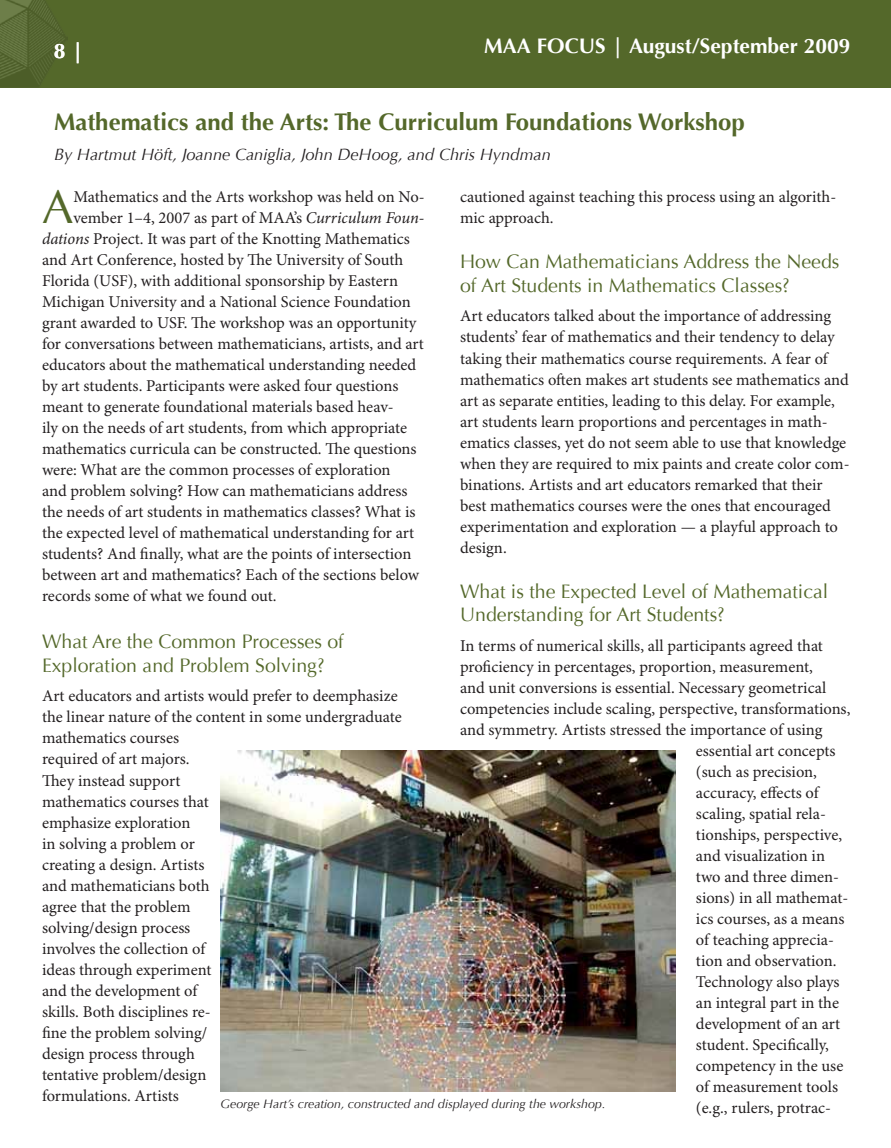
<style>
.page{position:relative;width:891px;height:1148px;background:#fff}
.page>*{position:absolute;margin:0;border:0;box-sizing:border-box;transform-origin:0 0}
.t1{font:47.1px "Optima";color:#54682a}
.t2{font:700 24px "Optima";color:#54682a}
.t3{font:700 21px "Optima";color:#fff}
.t4{font:19.5px/23.4px "Optima";color:#54682a}
.t5{font:16.5px/21px "Minion Pro";color:#231f20}
.t6{font:italic 16.5px "Optima";color:#231f20}
.t7{font:italic 12.45px "Optima";color:#231f20}
.s1{font-style:italic}
</style>
<div class="page">
<div style="left:0;top:0;width:891px;height:88px;background:#54682a"></div>
<img style="left:0;top:0;width:68px;height:87px">
<img style="left:220px;top:750px;width:456px;height:341px">
<p class="t3" style="left:54px;top:39px;width:32px">8 |</p>
<p class="t3" style="left:484px;top:34px;width:368px">MAA FOCUS | August/September 2009</p>
<h2 class="t2" style="left:54px;top:108px;width:692px">Mathematics and the Arts: The Curriculum Foundations Workshop</h2>
<p class="t6" style="left:54px;top:144px;width:498px">By Hartmut Höft, Joanne Caniglia, John DeHoog, and Chris Hyndman</p>
<h1 class="t1" style="left:42px;top:180px;width:33px">A</h1>
<p class="t5" style="left:73px;top:187px;width:353px">Mathematics and the Arts workshop was held on No-</p>
<p class="t5" style="left:460px;top:187px;width:378px">cautioned against teaching this process using an algorith&shy;mic approach.</p>
<p class="t4" style="left:460px;top:250px;width:381px">How Can Mathematicians Address the Needs of Art Students in Mathematics Classes?</p>
<p class="t5" style="left:460px;top:306px;width:391px">Art educators talked about the importance of addressing students’ fear of mathematics and their tendency to delay taking their mathematics course requirements. A fear of mathematics often makes art students see mathematics and art as separate entities, leading to this delay. For example, art students learn proportions and percentages in math&shy;ematics classes, yet do not seem able to use that knowledge when they are required to mix paints and create color com&shy;binations. Artists and art educators remarked that their best mathematics courses were the ones that encouraged experimentation and exploration — a playful approach to design.</p>
<p class="t4" style="left:460px;top:579px;width:370px">What is the Expected Level of Mathematical<br>Understanding for Art Students?</p>
<p class="t5" style="left:460px;top:636px;width:364px">In terms of numerical skills, all participants agreed that</p>
<p class="t5" style="left:460px;top:657px;width:354px">proficiency in percentages, proportion, measurement,</p>
<p class="t5" style="left:460px;top:678px;width:368px">and unit conversions is essential. Necessary geometrical</p>
<p class="t5" style="left:460px;top:699px;width:392px">competencies include scaling, perspective, transformations,</p>
<p class="t5" style="left:460px;top:720px;width:364px">and symmetry. Artists stressed the importance of using</p>
<p class="t5" style="left:696px;top:741px;width:141px">essential art concepts</p>
<p class="t5" style="left:696px;top:762px;width:123px">(such as precision,</p>
<p class="t5" style="left:696px;top:783px;width:124px">accuracy, effects of</p>
<p class="t5" style="left:696px;top:804px;width:131px">scaling, spatial rela-</p>
<p class="t5" style="left:696px;top:825px;width:148px">tionships, perspective,</p>
<p class="t5" style="left:696px;top:846px;width:131px">and visualization in</p>
<p class="t5" style="left:696px;top:867px;width:145px">two and three dimen-</p>
<p class="t5" style="left:696px;top:888px;width:154px">sions) in all mathemat-</p>
<p class="t5" style="left:696px;top:909px;width:150px">ics courses, as a means</p>
<p class="t5" style="left:696px;top:930px;width:139px">of teaching apprecia-</p>
<p class="t5" style="left:696px;top:951px;width:142px">tion and observation.</p>
<p class="t5" style="left:696px;top:972px;width:145px">Technology also plays</p>
<p class="t5" style="left:696px;top:993px;width:145px">an integral part in the</p>
<p class="t5" style="left:696px;top:1014px;width:146px">development of an art</p>
<p class="t5" style="left:696px;top:1035px;width:135px">student. Specifically,</p>
<p class="t5" style="left:696px;top:1056px;width:149px">competency in the use</p>
<p class="t5" style="left:696px;top:1077px;width:144px">of measurement tools</p>
<p class="t5" style="left:696px;top:1098px;width:137px">(e.g., rulers, protrac-</p>
<p class="t5" style="left:73px;top:208px;width:352px">vember 1–4, 2007 as part of MAA’s <span class="s1">Curriculum Foun-</span></p>
<p class="t5" style="left:42px;top:229px;width:369px"><span class="s1">dations</span> Project. It was part of the Knotting Mathematics</p>
<p class="t5" style="left:42px;top:250px;width:363px">and Art Conference, hosted by The University of South</p>
<p class="t5" style="left:42px;top:271px;width:358px">Florida (USF), with additional sponsorship by Eastern</p>
<p class="t5" style="left:42px;top:292px;width:370px">Michigan University and a National Science Foundation</p>
<p class="t5" style="left:42px;top:313px;width:376px">grant awarded to USF. The workshop was an opportunity</p>
<p class="t5" style="left:42px;top:334px;width:383px">for conversations between mathematicians, artists, and art</p>
<p class="t5" style="left:42px;top:355px;width:376px">educators about the mathematical understanding needed</p>
<p class="t5" style="left:42px;top:376px;width:358px">by art students. Participants were asked four questions</p>
<p class="t5" style="left:42px;top:397px;width:353px">meant to generate foundational materials based heav-</p>
<p class="t5" style="left:42px;top:418px;width:367px">ily on the needs of art students, from which appropriate</p>
<p class="t5" style="left:42px;top:439px;width:376px">mathematics curricula can be constructed. The questions</p>
<p class="t5" style="left:42px;top:460px;width:350px">were: What are the common processes of exploration</p>
<p class="t5" style="left:42px;top:481px;width:367px">and problem solving? How can mathematicians address</p>
<p class="t5" style="left:42px;top:502px;width:375px">the needs of art students in mathematics classes? What is</p>
<p class="t5" style="left:42px;top:523px;width:374px">the expected level of mathematical understanding for art</p>
<p class="t5" style="left:42px;top:544px;width:371px">students? And finally, what are the points of intersection</p>
<p class="t5" style="left:42px;top:565px;width:379px">between art and mathematics? Each of the sections below</p>
<p class="t5" style="left:42px;top:586px;width:236px">records some of what we found out.</p>
<p class="t4" style="left:42px;top:630px;width:303px">What Are the Common Processes of<br>Exploration and Problem Solving?</p>
<p class="t5" style="left:42px;top:686px;width:361px">Art educators and artists would prefer to deemphasize the linear nature of the content in some undergraduate mathematics courses<br>required of art majors.<br>They instead support<br>mathematics courses that<br>emphasize exploration<br>in solving a problem or<br>creating a design. Artists<br>and mathematicians both<br>agree that the problem<br>solving/design process<br>involves the collection of<br>ideas through experiment<br>and the development of<br>skills. Both disciplines re-<br>fine the problem solving/<br>design process through<br>tentative problem/design<br>formulations. Artists</p>
<p class="t7" style="left:220px;top:1096px;width:387px">George Hart’s creation, constructed and displayed during the workshop.</p>
</div>
